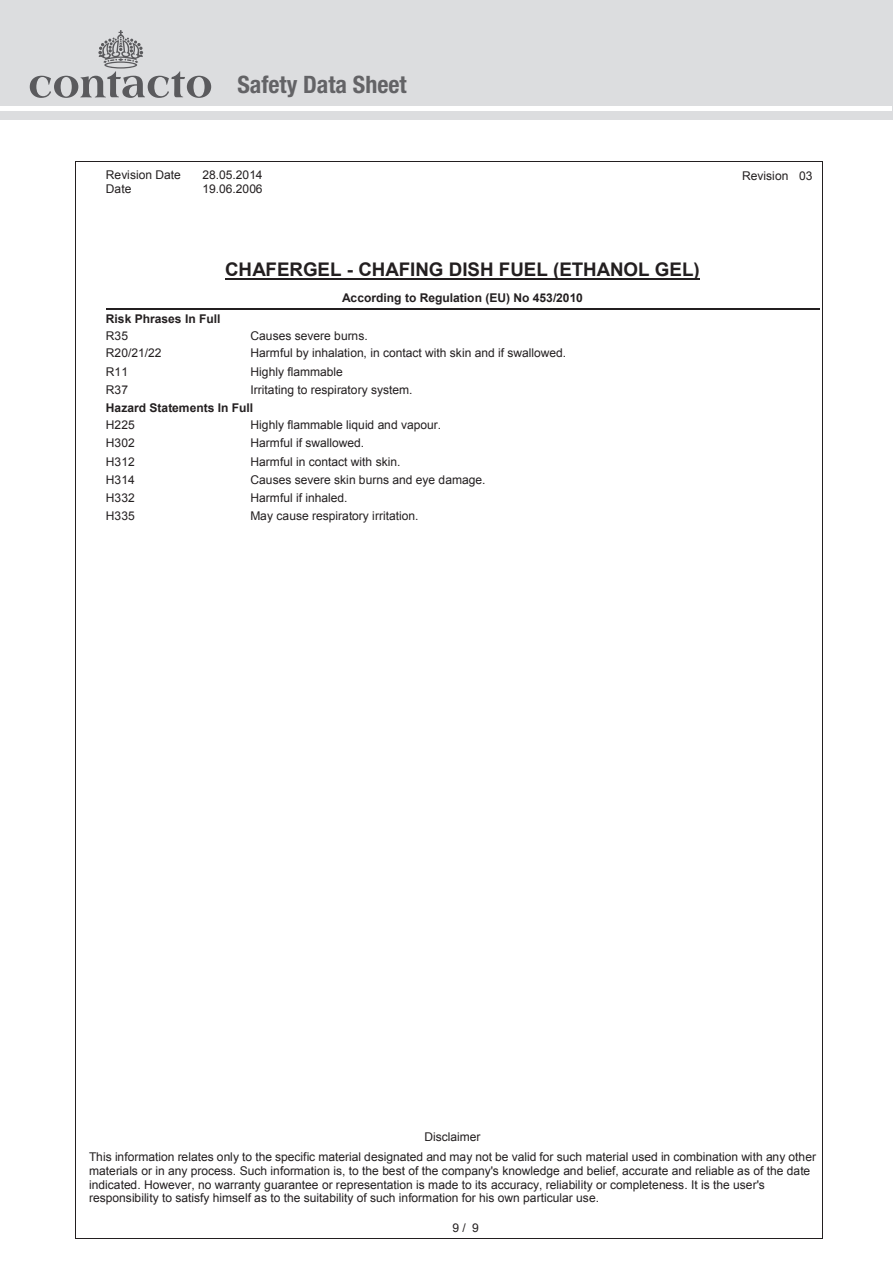
<style>
.page{position:relative;width:893px;height:1263px;background:#fff}
.page>*{position:absolute;margin:0;border:0;box-sizing:border-box;transform-origin:0 0}
.t1{font:700 condensed 24px "Helvetica Neue LT Std";color:#636366}
.t2{font:700 18.75px "Arial";letter-spacing:-.005em;color:#231f20}
.t3{font:12px/13.8px "Arial";letter-spacing:.005em;color:#231f20;text-align:center}
.t4{font:700 12px "Arial";color:#231f20}
</style>
<div class="page">
<div style="left:0;top:0;width:893px;height:119px;background:#dcdddf"></div>
<div style="left:1px;top:106px;width:891px;height:5px;background:#fff"></div>
<svg style="left:30px;top:30px;width:181px;height:68px"></svg>
<hr style="left:225px;top:278px;width:475px;height:2px;background:#231f20">
<hr style="left:106px;top:308px;width:713px;height:2px;background:#231f20">
<hr style="left:75px;top:161px;width:747px;height:1px;background:#231f20">
<hr style="left:75px;top:162px;width:1px;height:1076px;background:#231f20">
<hr style="left:822px;top:162px;width:1px;height:1076px;background:#231f20">
<hr style="left:75px;top:1238px;width:747px;height:1px;background:#231f20">
<h1 class="t1" style="left:237px;top:70px;width:171px">Safety Data Sheet</h1>
<p class="t3" style="left:106px;top:168px;width:77px">Revision Date</p>
<p class="t3" style="left:202px;top:168px;width:62px">28.05.2014</p>
<p class="t3" style="left:106px;top:182px;width:27px">Date</p>
<p class="t3" style="left:202px;top:182px;width:62px">19.06.2006</p>
<h2 class="t2" style="left:225px;top:257px;width:476px">CHAFERGEL - CHAFING DISH FUEL (ETHANOL GEL)</h2>
<p class="t4" style="left:342px;top:290px;width:242px">According to Regulation (EU) No 453/2010</p>
<p class="t4" style="left:106px;top:310px;width:116px">Risk Phrases In Full</p>
<p class="t3" style="left:106px;top:329px;width:24px">R35</p>
<p class="t3" style="left:251px;top:329px;width:119px">Causes severe burns.</p>
<p class="t3" style="left:106px;top:346px;width:57px">R20/21/22</p>
<p class="t3" style="left:251px;top:346px;width:317px">Harmful by inhalation, in contact with skin and if swallowed.</p>
<p class="t3" style="left:106px;top:365px;width:24px">R11</p>
<p class="t3" style="left:251px;top:365px;width:94px">Highly flammable</p>
<p class="t3" style="left:106px;top:383px;width:24px">R37</p>
<p class="t3" style="left:251px;top:383px;width:164px">Irritating to respiratory system.</p>
<p class="t4" style="left:106px;top:400px;width:149px">Hazard Statements In Full</p>
<p class="t3" style="left:106px;top:418px;width:30px">H225</p>
<p class="t3" style="left:251px;top:418px;width:192px">Highly flammable liquid and vapour.</p>
<p class="t3" style="left:106px;top:436px;width:30px">H302</p>
<p class="t3" style="left:251px;top:436px;width:115px">Harmful if swallowed.</p>
<p class="t3" style="left:106px;top:455px;width:30px">H312</p>
<p class="t3" style="left:251px;top:455px;width:151px">Harmful in contact with skin.</p>
<p class="t3" style="left:106px;top:473px;width:30px">H314</p>
<p class="t3" style="left:251px;top:473px;width:237px">Causes severe skin burns and eye damage.</p>
<p class="t3" style="left:106px;top:491px;width:30px">H332</p>
<p class="t3" style="left:251px;top:491px;width:99px">Harmful if inhaled.</p>
<p class="t3" style="left:106px;top:509px;width:30px">H335</p>
<p class="t3" style="left:251px;top:509px;width:169px">May cause respiratory irritation.</p>
<p class="t3" style="left:742px;top:169px;width:72px">Revision 03</p>
<p class="t3" style="left:89px;top:1126px;width:728px;line-height:20.4px">Disclaimer<br>This information relates only to the specific material designated and may not be valid for such material used in combination with any other</p>
<p class="t3" style="left:89px;top:1164px;width:723px;text-align:left">materials or in any process. Such information is, to the best of the company's knowledge and belief, accurate and reliable as of the date indicated. However, no warranty guarantee or representation is made to its accuracy, reliability or completeness. It is the user's responsibility to satisfy himself as to the suitability of such information for his own particular use.</p>
<p class="t3" style="left:453px;top:1221px;width:28px">9/ 9</p>
</div>
